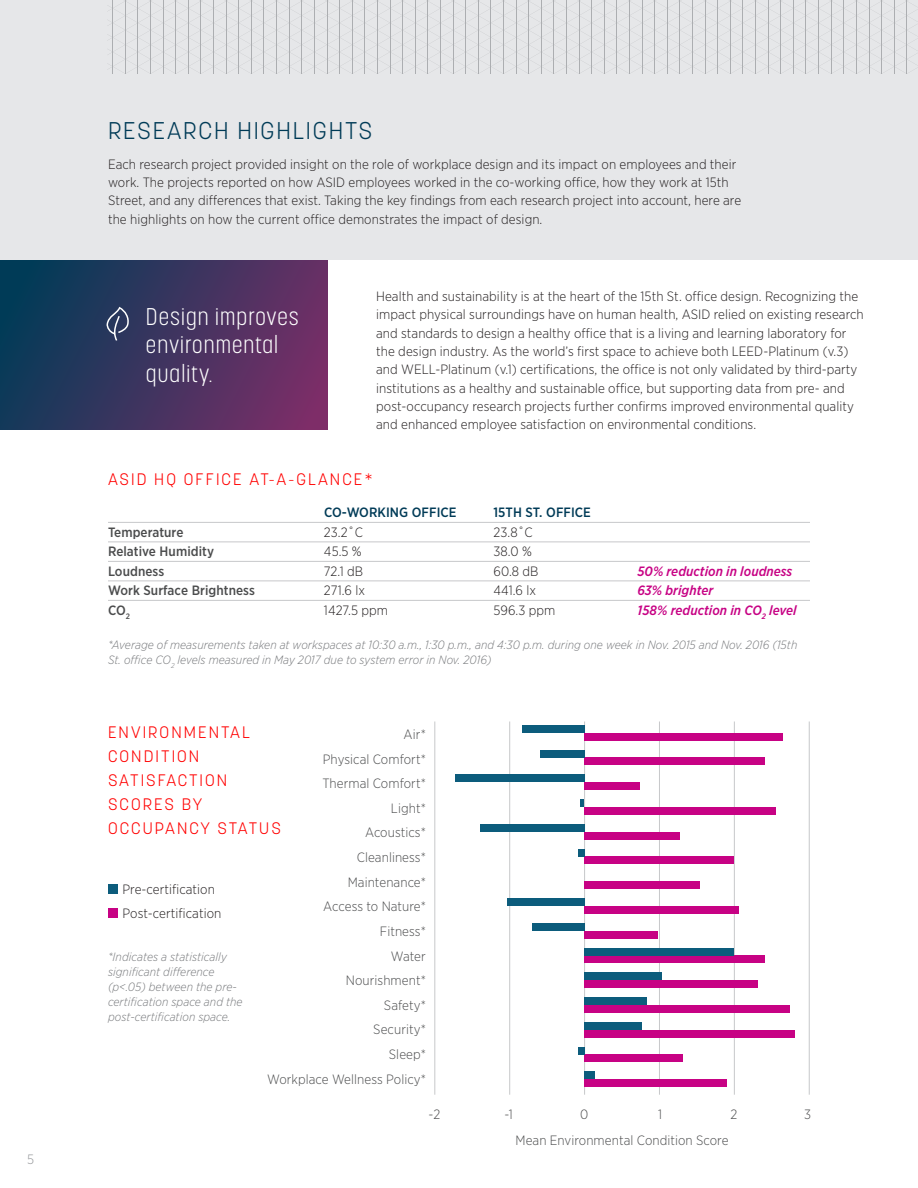
<style>
.page{position:relative;width:918px;height:1188px;background:#fff}
.page>*{position:absolute;margin:0;border:0;box-sizing:border-box;transform-origin:0 0}
.B_Head___Korolev_Med{font:300 24px/28.5px "Korolev Condensed";letter-spacing:.045em;color:#fff}
.A_Head___Korolev_Med{font:300 24px "Korolev";letter-spacing:.075em;color:#003b57}
.graph_title{font:300 16.5px/24px "Korolev";letter-spacing:.125em;color:#f00}
.Body___Gotham_Narrow{font:300 13.5px/18.3px "Gotham Narrow";letter-spacing:.005em;color:#231f20}
.Body___Gotham_Narrow-2{font:300 13.5px "Gotham Narrow";letter-spacing:.005em;color:#4b4c4d}
.Body___Gotham_Narrow-3{font:500 13.5px "Gotham Narrow";letter-spacing:.005em;color:#4b4c4d}
.Body___Gotham_Narrow-4{font:italic 500 13.5px "Gotham Narrow";letter-spacing:.005em;color:#c70284}
.Body___Gotham_Narrow-5{font:500 13.5px "Gotham Narrow";letter-spacing:.005em;color:#003b57}
.t1{font:300 13.5px "Gotham Narrow";color:#939598}
.Body___Gotham_Narrow-6{font:italic 300 12px/15px "Gotham Narrow";letter-spacing:.005em;color:#76787b}
</style>
<div class="page">
<svg style="left:0;top:259px;width:328px;height:170px;background:#3e3560"></svg>
<div style="left:0;top:0;width:918px;height:259px;background:#e6e7e9"></div>
<svg style="left:108px;top:0;width:810px;height:74px"></svg>
<hr style="left:108px;top:522px;width:702px;height:1px;background:#c7c8ca">
<hr style="left:108px;top:542px;width:702px;height:1px;background:#c7c8ca">
<hr style="left:108px;top:561px;width:702px;height:1px;background:#c7c8ca">
<hr style="left:108px;top:581px;width:702px;height:1px;background:#c7c8ca">
<hr style="left:108px;top:600px;width:702px;height:1px;background:#c7c8ca">
<hr style="left:434px;top:722px;width:1px;height:373px;background:#c7c8ca">
<hr style="left:509px;top:722px;width:1px;height:373px;background:#c7c8ca">
<hr style="left:584px;top:722px;width:1px;height:373px;background:#c7c8ca">
<hr style="left:659px;top:722px;width:1px;height:373px;background:#c7c8ca">
<hr style="left:734px;top:722px;width:1px;height:373px;background:#c7c8ca">
<hr style="left:809px;top:722px;width:1px;height:373px;background:#c7c8ca">
<div style="left:584px;top:733px;width:199px;height:8px;background:#c70284"></div>
<div style="left:584px;top:758px;width:181px;height:7px;background:#c70284"></div>
<div style="left:584px;top:782px;width:55px;height:8px;background:#c70284"></div>
<div style="left:584px;top:807px;width:192px;height:8px;background:#c70284"></div>
<div style="left:584px;top:832px;width:96px;height:8px;background:#c70284"></div>
<div style="left:584px;top:857px;width:150px;height:7px;background:#c70284"></div>
<div style="left:584px;top:906px;width:155px;height:8px;background:#c70284"></div>
<div style="left:584px;top:881px;width:115px;height:8px;background:#c70284"></div>
<div style="left:584px;top:955px;width:181px;height:8px;background:#c70284"></div>
<div style="left:584px;top:1005px;width:206px;height:8px;background:#c70284"></div>
<div style="left:584px;top:1030px;width:210px;height:7px;background:#c70284"></div>
<div style="left:584px;top:980px;width:174px;height:8px;background:#c70284"></div>
<div style="left:584px;top:1054px;width:99px;height:8px;background:#c70284"></div>
<div style="left:584px;top:1079px;width:143px;height:8px;background:#c70284"></div>
<div style="left:584px;top:931px;width:74px;height:8px;background:#c70284"></div>
<div style="left:522px;top:725px;width:62px;height:8px;background:#0c5c7c"></div>
<div style="left:540px;top:750px;width:44px;height:8px;background:#0c5c7c"></div>
<div style="left:455px;top:775px;width:129px;height:7px;background:#0c5c7c"></div>
<div style="left:480px;top:824px;width:104px;height:8px;background:#0c5c7c"></div>
<div style="left:507px;top:898px;width:77px;height:8px;background:#0c5c7c"></div>
<div style="left:532px;top:923px;width:52px;height:8px;background:#0c5c7c"></div>
<div style="left:584px;top:948px;width:150px;height:7px;background:#0c5c7c"></div>
<div style="left:584px;top:972px;width:78px;height:8px;background:#0c5c7c"></div>
<div style="left:584px;top:997px;width:62px;height:8px;background:#0c5c7c"></div>
<div style="left:584px;top:1022px;width:58px;height:8px;background:#0c5c7c"></div>
<div style="left:578px;top:1047px;width:6px;height:7px;background:#0c5c7c"></div>
<div style="left:584px;top:1071px;width:11px;height:8px;background:#0c5c7c"></div>
<div style="left:578px;top:849px;width:6px;height:8px;background:#0c5c7c"></div>
<svg style="left:580px;top:799px;width:4px;height:8px"></svg>
<div style="left:108px;top:884px;width:10px;height:10px;background:#0c5c7c"></div>
<div style="left:108px;top:908px;width:10px;height:10px;background:#c70284"></div>
<svg style="left:107px;top:306px;width:22px;height:36px"></svg>
<p class="t1" style="left:27px;top:1151px;width:9px">5</p>
<p class="A_Head___Korolev_Med" style="left:108px;top:116px;width:266px">RESEARCH HIGHLIGHTS</p>
<p class="Body___Gotham_Narrow" style="left:108px;top:154px;width:635px">Each research project provided insight on the role of workplace design and its impact on employees and their work. The projects reported on how ASID employees worked in the co-working office, how they work at 15th Street, and any differences that exist. Taking the key findings from each research project into account, here are the highlights on how the current office demonstrates the impact of design.</p>
<p class="B_Head___Korolev_Med" style="left:146px;top:302px;width:154px">Design improves environmental quality.</p>
<p class="Body___Gotham_Narrow" style="left:376px;top:287px;width:489px">Health and sustainability is at the heart of the 15th St. office design. Recognizing the impact physical surroundings have on human health, ASID relied on existing research and standards to design a healthy office that is a living and learning laboratory for the design industry. As the world’s first space to achieve both LEED-Platinum (v.3) and WELL-Platinum (v.1) certifications, the office is not only validated by third-party institutions as a healthy and sustainable office, but supporting data from pre- and post-occupancy research projects further confirms improved environmental quality and enhanced employee satisfaction on environmental conditions.</p>
<p class="graph_title" style="left:108px;top:467px;width:266px">ASID HQ OFFICE AT-A-GLANCE*</p>
<p class="Body___Gotham_Narrow-5" style="left:324px;top:504px;width:134px">CO-WORKING OFFICE</p>
<p class="Body___Gotham_Narrow-5" style="left:494px;top:504px;width:99px">15TH ST. OFFICE</p>
<p class="Body___Gotham_Narrow-3" style="left:108px;top:524px;width:77px">Temperature</p>
<p class="Body___Gotham_Narrow" style="left:324px;top:523px;width:40px">23.2˚C</p>
<p class="Body___Gotham_Narrow" style="left:494px;top:523px;width:41px">23.8˚C</p>
<p class="Body___Gotham_Narrow-3" style="left:108px;top:543px;width:108px">Relative Humidity</p>
<p class="Body___Gotham_Narrow" style="left:324px;top:542px;width:39px">45.5 %</p>
<p class="Body___Gotham_Narrow" style="left:494px;top:542px;width:40px">38.0 %</p>
<p class="Body___Gotham_Narrow-3" style="left:108px;top:563px;width:58px">Loudness</p>
<p class="Body___Gotham_Narrow" style="left:324px;top:562px;width:41px">72.1 dB</p>
<p class="Body___Gotham_Narrow" style="left:494px;top:562px;width:47px">60.8 dB</p>
<p class="Body___Gotham_Narrow-4" style="left:638px;top:562px;width:156px">50% reduction in loudness</p>
<p class="Body___Gotham_Narrow-3" style="left:108px;top:582px;width:148px">Work Surface Brightness</p>
<p class="Body___Gotham_Narrow" style="left:324px;top:581px;width:43px">271.6 lx</p>
<p class="Body___Gotham_Narrow" style="left:494px;top:581px;width:44px">441.6 lx</p>
<p class="Body___Gotham_Narrow-4" style="left:638px;top:582px;width:77px">63% brighter</p>
<p class="Body___Gotham_Narrow-3" style="left:108px;top:602px;width:24px">CO<sub>2</sub></p>
<p class="Body___Gotham_Narrow" style="left:324px;top:601px;width:65px">1427.5 ppm</p>
<p class="Body___Gotham_Narrow" style="left:494px;top:601px;width:63px">596.3 ppm</p>
<p class="Body___Gotham_Narrow-4" style="left:638px;top:601px;width:161px">158% reduction in CO<sub>2</sub> level</p>
<p class="Body___Gotham_Narrow-6" style="left:108px;top:637px;width:691px">*Average of measurements taken at workspaces at 10:30 a.m., 1:30 p.m., and 4:30 p.m. during one week in Nov. 2015 and Nov. 2016 (15th<br>St. office CO<sub>2</sub> levels measured in May 2017 due to system error in Nov. 2016)</p>
<p class="graph_title" style="left:108px;top:721px;width:174px">ENVIRONMENTAL<br>CONDITION<br>SATISFACTION<br>SCORES BY<br>OCCUPANCY STATUS</p>
<p class="Body___Gotham_Narrow-2" style="left:404px;top:726px;width:24px">Air*</p>
<p class="Body___Gotham_Narrow-2" style="left:323px;top:751px;width:105px">Physical Comfort*</p>
<p class="Body___Gotham_Narrow-2" style="left:322px;top:775px;width:105px">Thermal Comfort*</p>
<p class="Body___Gotham_Narrow-2" style="left:391px;top:800px;width:36px">Light*</p>
<p class="Body___Gotham_Narrow-2" style="left:365px;top:824px;width:62px">Acoustics*</p>
<p class="Body___Gotham_Narrow-2" style="left:357px;top:849px;width:71px">Cleanliness*</p>
<p class="Body___Gotham_Narrow-2" style="left:348px;top:874px;width:80px">Maintenance*</p>
<p class="Body___Gotham_Narrow-2" style="left:323px;top:898px;width:104px">Access to Nature*</p>
<p class="Body___Gotham_Narrow-2" style="left:380px;top:923px;width:47px">Fitness*</p>
<p class="Body___Gotham_Narrow-2" style="left:391px;top:948px;width:36px">Water</p>
<p class="Body___Gotham_Narrow-2" style="left:346px;top:972px;width:81px">Nourishment*</p>
<p class="Body___Gotham_Narrow-2" style="left:384px;top:997px;width:43px">Safety*</p>
<p class="Body___Gotham_Narrow-2" style="left:373px;top:1021px;width:54px">Security*</p>
<p class="Body___Gotham_Narrow-2" style="left:389px;top:1046px;width:38px">Sleep*</p>
<p class="Body___Gotham_Narrow-2" style="left:267px;top:1071px;width:160px">Workplace Wellness Policy*</p>
<p class="Body___Gotham_Narrow" style="left:122px;top:879px;width:94px">Pre-certification</p>
<p class="Body___Gotham_Narrow" style="left:122px;top:904px;width:100px">Post-certification</p>
<p class="Body___Gotham_Narrow-6" style="left:108px;top:949px;width:136px">*Indicates a statistically significant difference (p&lt;.05) between the pre&shy;certification space and the post-certification space.</p>
<p class="Body___Gotham_Narrow-2" style="left:429px;top:1106px;width:13px">-2</p>
<p class="Body___Gotham_Narrow-2" style="left:504px;top:1106px;width:10px">-1</p>
<p class="Body___Gotham_Narrow-2" style="left:580px;top:1106px;width:10px">0</p>
<p class="Body___Gotham_Narrow-2" style="left:516px;top:1132px;width:215px">Mean Environmental Condition Score</p>
<p class="Body___Gotham_Narrow-2" style="left:658px;top:1106px;width:5px">1</p>
<p class="Body___Gotham_Narrow-2" style="left:731px;top:1106px;width:8px">2</p>
<p class="Body___Gotham_Narrow-2" style="left:804px;top:1106px;width:8px">3</p>
</div>
